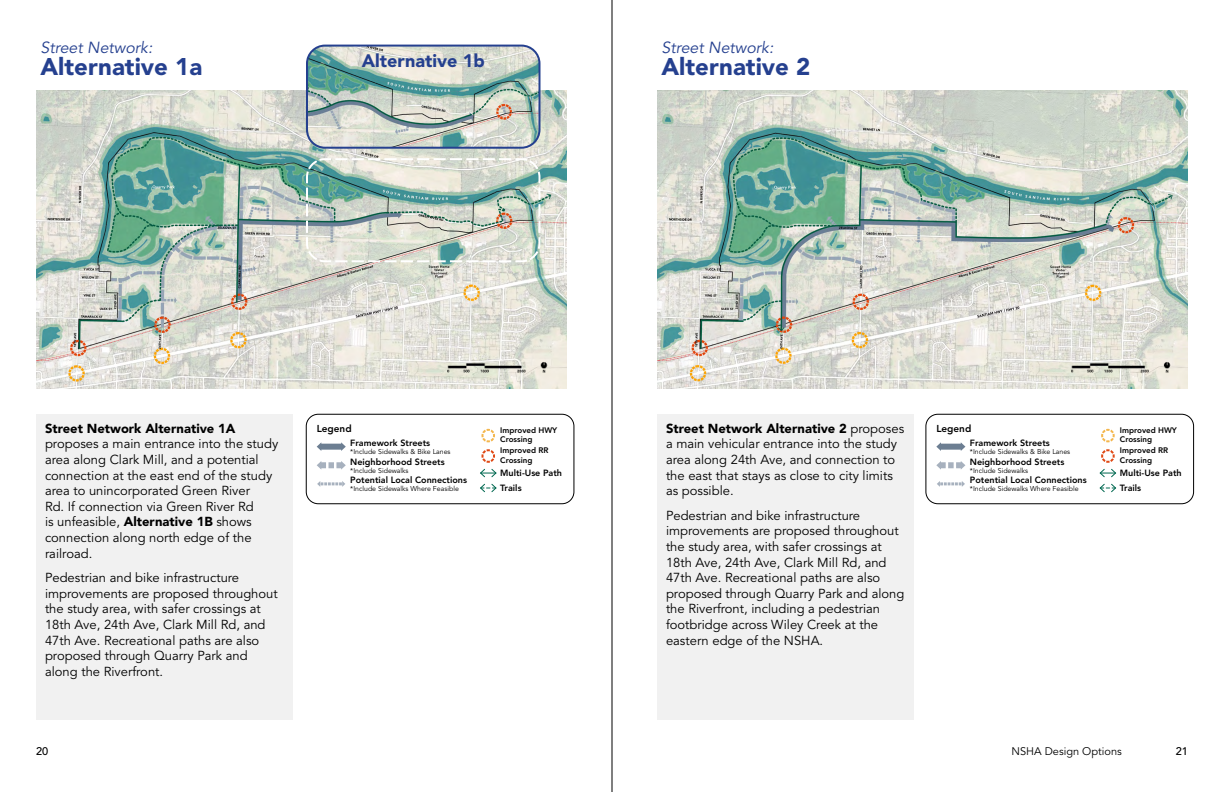
<style>
.page{position:relative;width:1224px;height:792px;background:#fff}
.page>*{position:absolute;margin:0;border:0;box-sizing:border-box;transform-origin:0 0}
.t1{font:900 24px "Avenir LT Std";color:#25408f}
.t2{font:900 18px "Avenir LT Std";color:#25408f}
.t3{font:16px "Avenir";color:#25408f}
.t4{font:13px/15.6px "Avenir";color:#000}
.t5{font:900 13px "Avenir LT Std";color:#000}
.t6{font:11px "Avenir";color:#000}
.t7{font:500 11px "Avenir";color:#000}
.t8{font:800 10px "Avenir";color:#000}
.t9{font:800 9px "Avenir";color:#000}
.t10{font:800 8px/9.6px "Avenir";color:#000}
.t11{font:7px "Avenir";color:#000}
.s1{font-family:"Avenir LT Std";font-weight:900}
.s2{font-family:"Avenir";font-weight:400}
</style>
<div class="page">
<img style="left:36px;top:90px;width:531px;height:299px">
<img style="left:307px;top:46px;width:233px;height:102px">
<div style="left:306px;top:45px;width:234px;height:104px;border:2px solid #25408f;border-radius:18px"></div>
<svg style="left:305px;top:157px;width:237px;height:106px;background:#bcccc2"></svg>
<div style="left:36px;top:414px;width:256px;height:306px;background:#f1f1f1"></div>
<img style="left:657px;top:90px;width:531px;height:299px">
<img style="left:441px;top:355px;width:111px;height:22px">
<img style="left:1064px;top:355px;width:112px;height:22px">
<div style="left:657px;top:414px;width:257px;height:306px;background:#f1f1f1"></div>
<div style="left:306px;top:414px;width:268px;height:90px;border:1px solid #000;border-radius:12px"></div>
<div style="left:926px;top:414px;width:268px;height:90px;border:1px solid #000;border-radius:12px"></div>
<div style="left:321px;top:444px;width:21px;height:6px;background:#6c7e92"></div>
<svg style="left:317px;top:443px;width:4px;height:8px"></svg>
<svg style="left:341px;top:442px;width:5px;height:9px"></svg>
<div style="left:940px;top:444px;width:22px;height:6px;background:#6c7e92"></div>
<svg style="left:936px;top:442px;width:5px;height:9px"></svg>
<svg style="left:961px;top:442px;width:4px;height:9px"></svg>
<svg style="left:317px;top:461px;width:29px;height:9px"></svg>
<svg style="left:936px;top:461px;width:29px;height:9px"></svg>
<svg style="left:317px;top:481px;width:28px;height:6px"></svg>
<svg style="left:937px;top:481px;width:28px;height:6px"></svg>
<svg style="left:480px;top:428px;width:17px;height:65px"></svg>
<svg style="left:1099px;top:428px;width:18px;height:65px"></svg>
<hr style="left:612px;top:0;width:1px;height:792px;background:#000">
<p class="t3" style="left:40px;top:38px;width:116px">Street Network:</p>
<h1 class="t1" style="left:40px;top:52px;width:163px">Alternative 1a</h1>
<h2 class="t2" style="left:362px;top:49px;width:124px">Alternative 1b</h2>
<p class="t3" style="left:662px;top:38px;width:116px">Street Network:</p>
<h1 class="t1" style="left:662px;top:52px;width:150px">Alternative 2</h1>
<p class="t5" style="left:45px;top:420px;width:192px">Street Network Alternative 1A</p>
<p class="t4" style="left:45px;top:437px;width:235px">proposes a main entrance into the study area along Clark Mill, and a potential connection at the east end of the study area to unincorporated Green River<br>Rd. If connection via Green River Rd<br>is unfeasible, <span class="s1">Alternative 1B</span> shows connection along north edge of the railroad.</p>
<p class="t4" style="left:45px;top:570px;width:234px">Pedestrian and bike infrastructure improvements are proposed throughout the study area, with safer crossings at 18th Ave, 24th Ave, Clark Mill Rd, and 47th Ave. Recreational paths are also proposed through Quarry Park and along the Riverfront.</p>
<p class="t5" style="left:666px;top:420px;width:240px">Street Network Alternative 2 <span class="s2">proposes</span></p>
<p class="t4" style="left:666px;top:437px;width:233px">a main vehicular entrance into the study area along 24th Ave, and connection to the east that stays as close to city limits as possible.</p>
<p class="t4" style="left:666px;top:508px;width:240px">Pedestrian and bike infrastructure improvements are proposed throughout the study area, with safer crossings at 18th Ave, 24th Ave, Clark Mill Rd, and 47th Ave. Recreational paths are also proposed through Quarry Park and along the Riverfront, including a pedestrian footbridge across Wiley Creek at the eastern edge of the NSHA.</p>
<p class="t8" style="left:317px;top:423px;width:37px">Legend</p>
<p class="t8" style="left:936px;top:423px;width:37px">Legend</p>
<p class="t9" style="left:350px;top:438px;width:81px">Framework Streets</p>
<p class="t11" style="left:350px;top:448px;width:102px">*Include Sidewalks &amp; Bike Lanes</p>
<p class="t10" style="left:500px;top:425px;width:59px">Improved HWY<br>Crossing</p>
<p class="t10" style="left:1120px;top:425px;width:59px">Improved HWY<br>Crossing</p>
<p class="t10" style="left:500px;top:446px;width:50px">Improved RR<br>Crossing</p>
<p class="t10" style="left:1120px;top:446px;width:50px">Improved RR<br>Crossing</p>
<p class="t9" style="left:970px;top:438px;width:81px">Framework Streets</p>
<p class="t11" style="left:970px;top:448px;width:102px">*Include Sidewalks &amp; Bike Lanes</p>
<p class="t9" style="left:350px;top:456px;width:96px">Neighborhood Streets</p>
<p class="t11" style="left:350px;top:466px;width:60px">*Include Sidewalks</p>
<p class="t9" style="left:970px;top:456px;width:96px">Neighborhood Streets</p>
<p class="t11" style="left:970px;top:466px;width:60px">*Include Sidewalks</p>
<p class="t9" style="left:500px;top:468px;width:63px">Multi-Use Path</p>
<p class="t9" style="left:1120px;top:468px;width:63px">Multi-Use Path</p>
<p class="t9" style="left:350px;top:475px;width:118px">Potential Local Connections</p>
<p class="t11" style="left:350px;top:485px;width:110px">*Include Sidewalks Where Feasible</p>
<p class="t9" style="left:970px;top:475px;width:118px">Potential Local Connections</p>
<p class="t9" style="left:500px;top:482px;width:23px">Trails</p>
<p class="t11" style="left:970px;top:485px;width:110px">*Include Sidewalks Where Feasible</p>
<p class="t9" style="left:1120px;top:482px;width:23px">Trails</p>
<p class="t7" style="left:36px;top:745px;width:14px">20</p>
<p class="t6" style="left:1012px;top:745px;width:112px">NSHA Design Options</p>
<p class="t7" style="left:1176px;top:745px;width:14px">21</p>
</div>
